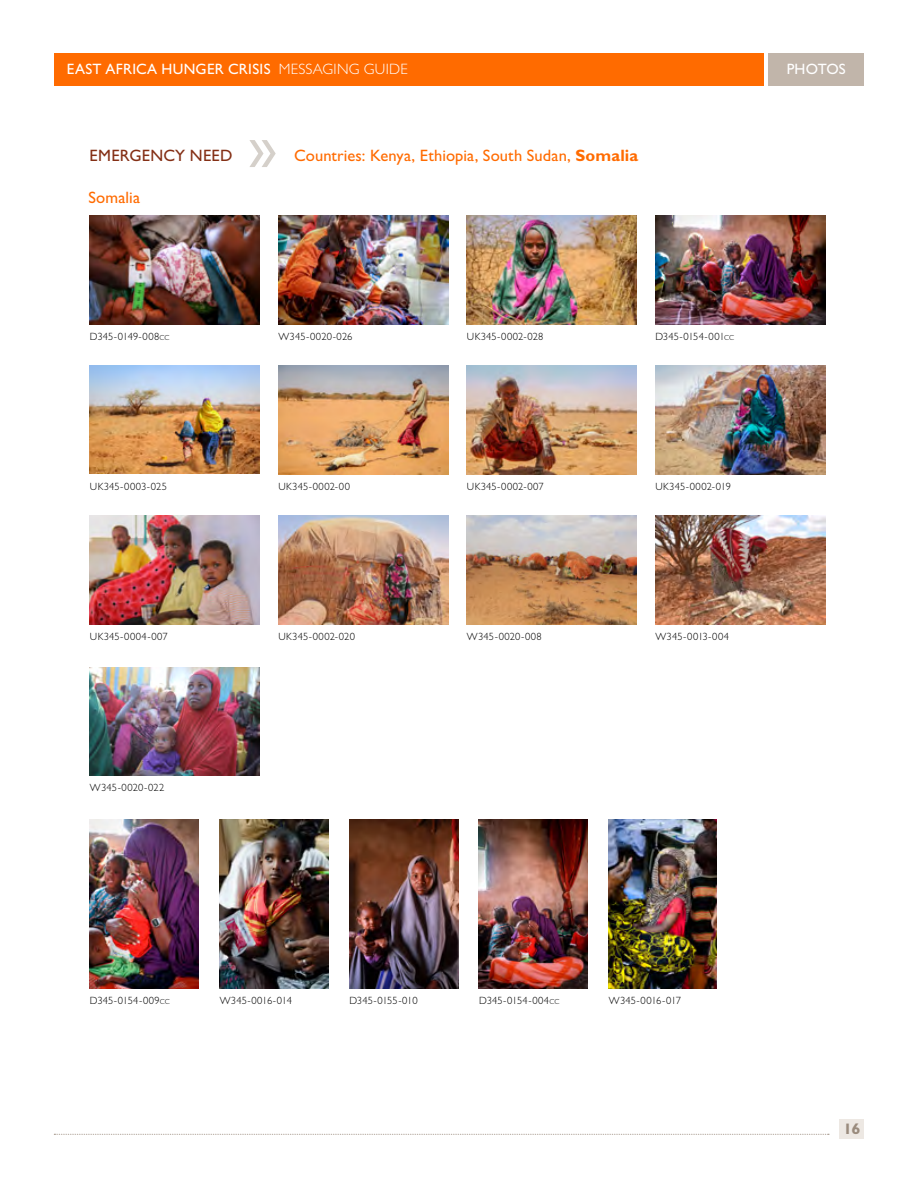
<style>
.page{position:relative;width:918px;height:1188px;background:#fff}
.page>*{position:absolute;margin:0;border:0;box-sizing:border-box;transform-origin:0 0}
.t1{font:60px "Gill Sans Std";color:#d5d0ca}
.t2{font:16.5px "Gill Sans Std";letter-spacing:.005em;color:#ff6b00}
.t3{font:16.5px "Gill Sans Std";letter-spacing:.015em;color:#842f15}
.t4{font:700 15.3px "Gill Sans Std";color:#9a8b7d;scale:1.09 1}
.t5{font:15px "Gill Sans Std";letter-spacing:.015em;color:#fff}
.t6{font:300 10.5px "Gill Sans Std";letter-spacing:.025em;color:#000}
.t7{font:300 10.5px "Gill Sans Std";letter-spacing:-.005em;color:#000}
.t8{font:300 10.5px "Gill Sans Std";letter-spacing:.045em;color:#000}
.t9{font:300 10.5px "Gill Sans Std";letter-spacing:-.02em;color:#000}
.s1{font-weight:300}
.s2{font-weight:700}
.s3{font-size:7.35px}
</style>
<div class="page">
<div style="left:840px;top:1120px;width:24px;height:19px;background:#ede8e3"></div>
<svg style="left:54px;top:1134px;width:775px;height:1px"></svg>
<img style="left:90px;top:366px;width:170px;height:107px">
<img style="left:278px;top:366px;width:170px;height:108px">
<img style="left:467px;top:366px;width:170px;height:108px">
<img style="left:655px;top:366px;width:170px;height:108px">
<img style="left:90px;top:216px;width:170px;height:108px">
<img style="left:278px;top:216px;width:170px;height:108px">
<img style="left:467px;top:216px;width:170px;height:108px">
<img style="left:655px;top:216px;width:170px;height:108px">
<img style="left:90px;top:516px;width:170px;height:109px">
<img style="left:90px;top:667px;width:170px;height:109px">
<img style="left:278px;top:516px;width:170px;height:109px">
<img style="left:467px;top:516px;width:170px;height:109px">
<img style="left:655px;top:516px;width:170px;height:109px">
<img style="left:90px;top:819px;width:109px;height:170px">
<img style="left:220px;top:819px;width:108px;height:170px">
<img style="left:350px;top:819px;width:108px;height:170px">
<img style="left:478px;top:819px;width:109px;height:170px">
<img style="left:608px;top:819px;width:109px;height:170px">
<div style="left:768px;top:53px;width:95px;height:33px;background:#c1b5aa"></div>
<div style="left:54px;top:53px;width:709px;height:33px;background:#ff6b00"></div>
<h3 class="t5" style="left:67px;top:61px;width:342px">EAST AFRICA HUNGER CRISIS <span class="s1">MESSAGING GUIDE</span></h3>
<h3 class="t5" style="left:787px;top:61px;width:61px">PHOTOS</h3>
<h2 class="t3" style="left:90px;top:146px;width:144px">EMERGENCY NEED</h2>
<h1 class="t1" style="left:248px;top:112px;width:31px">»</h1>
<h2 class="t2" style="left:294px;top:146px;width:346px">Countries: Kenya, Ethiopia, South Sudan, <span class="s2">Somalia</span></h2>
<h2 class="t2" style="left:89px;top:188px;width:53px">Somalia</h2>
<p class="t6" style="left:90px;top:330px;width:81px">D345-0149-008<span class="s3">CC</span></p>
<p class="t6" style="left:278px;top:330px;width:76px">W345-0020-026</p>
<p class="t6" style="left:467px;top:330px;width:78px">UK345-0002-028</p>
<p class="t7" style="left:655px;top:330px;width:80px">D345-0154-001<span class="s3">CC</span></p>
<p class="t6" style="left:90px;top:480px;width:79px">UK345-0003-025</p>
<p class="t6" style="left:278px;top:480px;width:73px">UK345-0002-00</p>
<p class="t6" style="left:467px;top:480px;width:78px">UK345-0002-007</p>
<p class="t6" style="left:655px;top:480px;width:77px">UK345-0002-019</p>
<p class="t8" style="left:90px;top:630px;width:79px">UK345-0004-007</p>
<p class="t6" style="left:90px;top:782px;width:76px">W345-0020-022</p>
<p class="t6" style="left:278px;top:630px;width:78px">UK345-0002-020</p>
<p class="t6" style="left:467px;top:630px;width:76px">W345-0020-008</p>
<p class="t6" style="left:655px;top:630px;width:75px">W345-0013-004</p>
<p class="t6" style="left:90px;top:994px;width:81px">D345-0154-009<span class="s3">CC</span></p>
<p class="t7" style="left:220px;top:994px;width:74px">W345-0016-014</p>
<p class="t9" style="left:350px;top:994px;width:70px">D345-0155-010</p>
<p class="t6" style="left:479px;top:994px;width:82px">D345-0154-004<span class="s3">CC</span></p>
<p class="t7" style="left:609px;top:994px;width:74px">W345-0016-017</p>
<h3 class="t4" style="left:843px;top:1120px;width:18px">16</h3>
</div>
